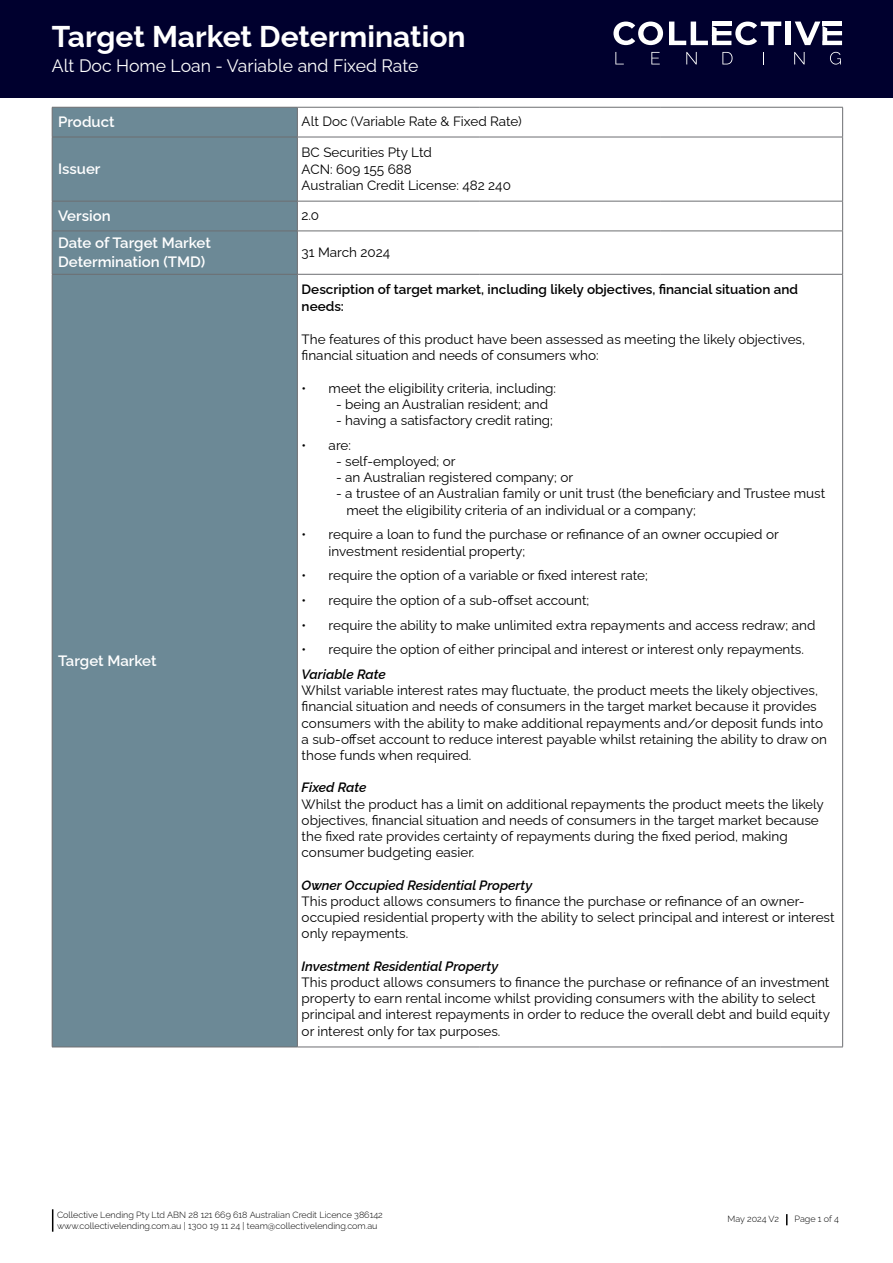
<style>
.page{position:relative;width:893px;height:1263px;background:#fff}
.page>*{position:absolute;margin:0;border:0;box-sizing:border-box;transform-origin:0 0}
.t1{font:700 30px "Raleway";color:#fff}
.t2{font:18px "Raleway";color:#fff}
.t3{font:600 15px/19.5px "Raleway";color:#fff}
.t4{font:13.5px/16.2px "Raleway";color:#000}
.t5{font:italic 600 13.5px "Raleway";color:#000}
.t6{font:600 13.5px/16.2px "Raleway";color:#000}
.t7{font:300 9px/11.2px "Raleway";color:#000}
</style>
<div class="page">
<div style="left:0;top:0;width:893px;height:98px;background:#00002e"></div>
<svg style="left:52px;top:1209px;width:1px;height:23px"></svg>
<svg style="left:615px;top:52px;width:9px;height:12px"></svg>
<svg style="left:651px;top:52px;width:9px;height:12px"></svg>
<svg style="left:686px;top:52px;width:11px;height:12px"></svg>
<svg style="left:722px;top:52px;width:10px;height:12px"></svg>
<svg style="left:763px;top:52px;width:1px;height:12px"></svg>
<svg style="left:794px;top:52px;width:11px;height:12px"></svg>
<svg style="left:830px;top:52px;width:11px;height:13px"></svg>
<svg style="left:613px;top:22px;width:50px;height:23px"></svg>
<div style="left:785px;top:22px;width:6px;height:23px;background:#fff"></div>
<svg style="left:669px;top:22px;width:112px;height:23px"></svg>
<svg style="left:795px;top:22px;width:47px;height:23px"></svg>
<div style="left:53px;top:108px;width:244px;height:939px;background:#6c8996"></div>
<hr style="left:52px;top:107px;width:245px;height:1px;background:#6d6e71">
<hr style="left:52px;top:107px;width:1px;height:30px;background:#6d6e71">
<hr style="left:297px;top:107px;width:182px;height:1px;background:#6d6e71">
<hr style="left:297px;top:107px;width:1px;height:30px;background:#6d6e71">
<hr style="left:479px;top:107px;width:182px;height:1px;background:#6d6e71">
<hr style="left:661px;top:107px;width:182px;height:1px;background:#6d6e71">
<hr style="left:842px;top:107px;width:1px;height:30px;background:#6d6e71">
<hr style="left:52px;top:137px;width:245px;height:1px;background:#6d6e71">
<hr style="left:52px;top:137px;width:1px;height:64px;background:#6d6e71">
<hr style="left:297px;top:137px;width:182px;height:1px;background:#6d6e71">
<hr style="left:297px;top:137px;width:1px;height:64px;background:#6d6e71">
<hr style="left:479px;top:137px;width:182px;height:1px;background:#6d6e71">
<hr style="left:661px;top:137px;width:182px;height:1px;background:#6d6e71">
<hr style="left:842px;top:137px;width:1px;height:64px;background:#6d6e71">
<hr style="left:52px;top:201px;width:245px;height:1px;background:#6d6e71">
<hr style="left:52px;top:201px;width:1px;height:30px;background:#6d6e71">
<hr style="left:297px;top:201px;width:182px;height:1px;background:#6d6e71">
<hr style="left:297px;top:201px;width:1px;height:30px;background:#6d6e71">
<hr style="left:479px;top:201px;width:182px;height:1px;background:#6d6e71">
<hr style="left:661px;top:201px;width:182px;height:1px;background:#6d6e71">
<hr style="left:842px;top:201px;width:1px;height:30px;background:#6d6e71">
<hr style="left:52px;top:231px;width:245px;height:1px;background:#6d6e71">
<hr style="left:52px;top:231px;width:1px;height:43px;background:#6d6e71">
<hr style="left:297px;top:231px;width:182px;height:1px;background:#6d6e71">
<hr style="left:297px;top:231px;width:1px;height:43px;background:#6d6e71">
<hr style="left:479px;top:231px;width:182px;height:1px;background:#6d6e71">
<hr style="left:661px;top:231px;width:182px;height:1px;background:#6d6e71">
<hr style="left:842px;top:231px;width:1px;height:43px;background:#6d6e71">
<hr style="left:52px;top:274px;width:245px;height:1px;background:#6d6e71">
<hr style="left:52px;top:274px;width:1px;height:773px;background:#6d6e71">
<hr style="left:297px;top:274px;width:182px;height:1px;background:#6d6e71">
<hr style="left:297px;top:274px;width:1px;height:773px;background:#6d6e71">
<hr style="left:479px;top:274px;width:182px;height:1px;background:#6d6e71">
<hr style="left:661px;top:274px;width:182px;height:1px;background:#6d6e71">
<hr style="left:842px;top:274px;width:1px;height:773px;background:#6d6e71">
<hr style="left:52px;top:1047px;width:245px;height:1px;background:#6d6e71">
<hr style="left:297px;top:1047px;width:182px;height:1px;background:#6d6e71">
<hr style="left:479px;top:1047px;width:182px;height:1px;background:#6d6e71">
<hr style="left:661px;top:1047px;width:182px;height:1px;background:#6d6e71">
<h1 class="t1" style="left:52px;top:13px;width:415px">Target Market Determination</h1>
<h2 class="t2" style="left:52px;top:51px;width:368px">Alt Doc Home Loan - Variable and Fixed Rate</h2>
<p class="t3" style="left:58px;top:110px;width:58px">Product</p>
<p class="t4" style="left:302px;top:112px;width:222px">Alt Doc (Variable Rate &amp; Fixed Rate)</p>
<p class="t3" style="left:58px;top:157px;width:44px">Issuer</p>
<p class="t4" style="left:302px;top:142px;width:211px;line-height:16.8px">BC Securities Pty Ltd<br>ACN: 609 155 688<br>Australian Credit License: 482 240</p>
<p class="t3" style="left:58px;top:204px;width:54px">Version</p>
<p class="t4" style="left:302px;top:206px;width:19px">2.0</p>
<p class="t3" style="left:58px;top:231px;width:154px">Date of Target Market<br>Determination (TMD)</p>
<p class="t4" style="left:302px;top:243px;width:90px">31 March 2024</p>
<p class="t3" style="left:58px;top:649px;width:100px">Target Market</p>
<p class="t6" style="left:302px;top:280px;width:498px">Description of target market, including likely objectives, financial situation and needs:</p>
<p class="t4" style="left:302px;top:330px;width:505px">The features of this product have been assessed as meeting the likely objectives, financial situation and needs of consumers who:</p>
<p class="t4" style="left:302px;top:378px;width:256px">• meet the eligibility criteria, including:</p>
<p class="t4" style="left:336px;top:394px;width:214px">- being an Australian resident; and</p>
<p class="t4" style="left:336px;top:411px;width:218px">- having a satisfactory credit rating;</p>
<p class="t4" style="left:302px;top:435px;width:51px">• are:</p>
<p class="t4" style="left:336px;top:452px;width:121px">- self-employed; or</p>
<p class="t4" style="left:336px;top:468px;width:239px">- an Australian registered company; or</p>
<p class="t4" style="left:346px;top:484px;width:480px;text-indent:-10px">- a trustee of an Australian family or unit trust (the beneficiary and Trustee must meet the eligibility criteria of an individual or a company;</p>
<p class="t4" style="left:329px;top:525px;width:452px;text-indent:-27px">• require a loan to fund the purchase or refinance of an owner occupied or investment residential property;</p>
<p class="t4" style="left:302px;top:566px;width:348px">• require the option of a variable or fixed interest rate;</p>
<p class="t4" style="left:302px;top:591px;width:289px">• require the option of a sub-offset account;</p>
<p class="t4" style="left:302px;top:615px;width:515px">• require the ability to make unlimited extra repayments and access redraw; and</p>
<p class="t4" style="left:302px;top:640px;width:504px">• require the option of either principal and interest or interest only repayments.</p>
<p class="t5" style="left:302px;top:663px;width:86px">Variable Rate</p>
<p class="t4" style="left:302px;top:681px;width:527px">Whilst variable interest rates may fluctuate, the product meets the likely objectives, financial situation and needs of consumers in the target market because it provides consumers with the ability to make additional repayments and/or deposit funds into a sub-offset account to reduce interest payable whilst retaining the ability to draw on those funds when required.</p>
<p class="t5" style="left:302px;top:777px;width:66px">Fixed Rate</p>
<p class="t4" style="left:302px;top:794px;width:524px">Whilst the product has a limit on additional repayments the product meets the likely objectives, financial situation and needs of consumers in the target market because the fixed rate provides certainty of repayments during the fixed period, making consumer budgeting easier.</p>
<p class="t5" style="left:302px;top:874px;width:232px">Owner Occupied Residential Property</p>
<p class="t4" style="left:302px;top:891px;width:534px">This product allows consumers to finance the purchase or refinance of an owner&shy;occupied residential property with the ability to select principal and interest or interest only repayments.</p>
<p class="t5" style="left:302px;top:955px;width:198px">Investment Residential Property</p>
<p class="t4" style="left:302px;top:972px;width:530px">This product allows consumers to finance the purchase or refinance of an investment property to earn rental income whilst providing consumers with the ability to select principal and interest repayments in order to reduce the overall debt and build equity or interest only for tax purposes.</p>
<p class="t7" style="left:57px;top:1208px;width:327px">Collective Lending Pty Ltd ABN 28 121 669 618 Australian Credit Licence 386142 www.collectivelending.com.au | 1300 19 11 24 | team@collectivelending.com.au</p>
<p class="t7" style="left:728px;top:1212px;width:53px">May 2024 V2</p>
<p class="t7" style="left:794px;top:1212px;width:46px">Page 1 of 4</p>
</div>
